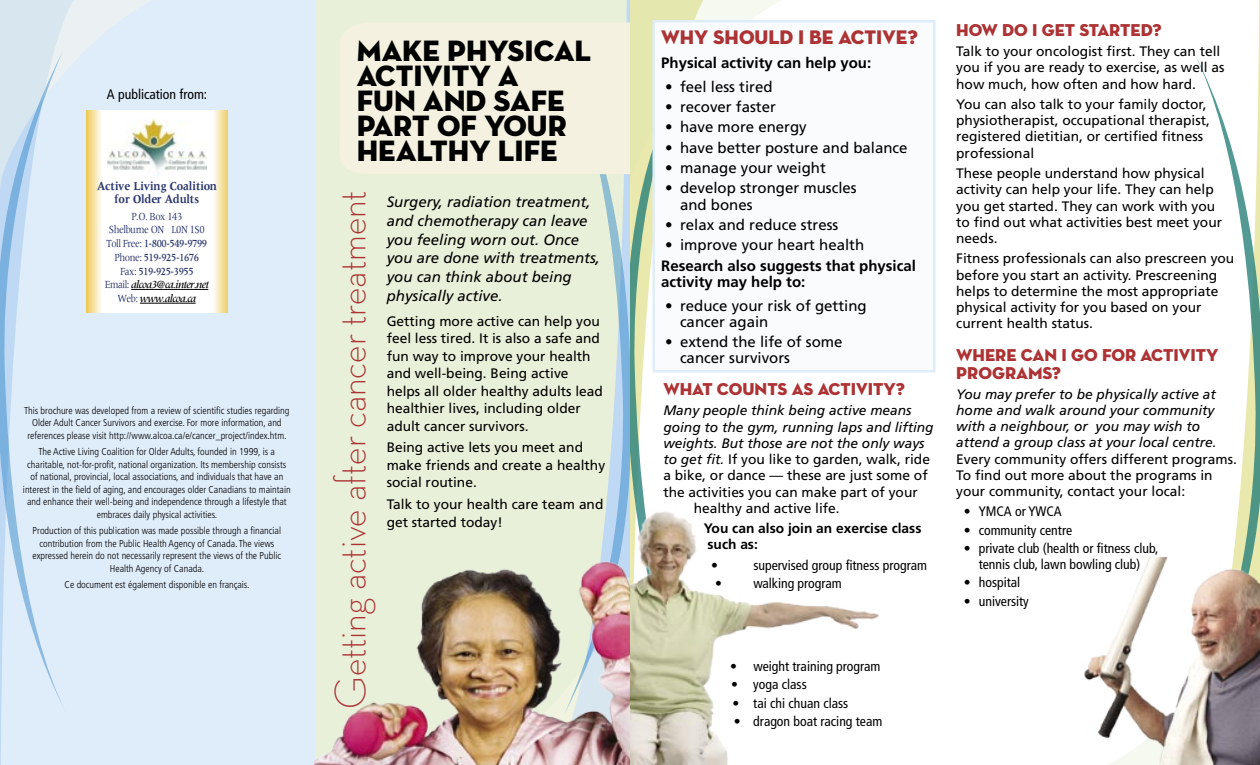
<style>
.page{position:relative;width:1260px;height:765px;background:#fff}
.page>*{position:absolute;margin:0;border:0;box-sizing:border-box;transform-origin:0 0}
.subHL1{font:300 45px "Neutraface Display";color:#ac3234}
.t1{font:30px/25px "Neutraface Display Titling";color:#000}
.HL{font:20px "Neutraface Display Titling";color:#ac3234}
.HL-2{font:17.5px/17.5px "Neutraface Display Titling";color:#ac3234}
.body{font:15px/16.2px "Frutiger";color:#000}
.body-2{font:italic 15px/18.8px "Frutiger";color:#000}
.body-3{font:700 15px/16.2px "Frutiger";color:#000}
.body-4{font:13.75px/16.2px "Frutiger";color:#000}
.body-5{font:italic 13.75px/16.2px "Frutiger";color:#000}
.bullet{font:condensed 13.75px/16.2px "Frutiger";color:#000;text-align:center}
.body-6{font:700 13.75px/16.2px "Frutiger";color:#000}
.body_table_ctr{font:condensed 13.75px "Frutiger";color:#000}
.t2{font:700 12.5px/13.8px "Meridien";color:#2a366d;text-align:center;scale:.85 1}
.t3{font:500 11.25px "Meridien";letter-spacing:-.05em;color:#2a366d;scale:.85 1}
.t4{font:italic 500 11.25px "Meridien";letter-spacing:-.05em;color:#000}
.t5{font:11.25px "Meridien";letter-spacing:-.05em;color:#2a366d;scale:.85 1}
.references{font:300 condensed 10px/12.5px "Frutiger";color:#000;text-align:center}
.s1{font-weight:400}
.s2{font-weight:400;font-style:normal;color:#2a366d}
.s3{font-style:italic}
.s4{font-style:normal}
</style>
<div class="page">
<div style="left:307px;top:0;width:16px;height:765px;background:#e8f0d9"></div>
<svg style="left:1195px;top:50px;width:65px;height:508px"></svg>
<div style="left:0;top:0;width:315px;height:765px;background:#dfecfa"></div>
<div style="left:316px;top:0;width:313px;height:765px;background:#e8f0d9"></div>
<svg style="left:91px;top:111px;width:137px;height:202px;background:#fcf9ec"></svg>
<hr style="left:131px;top:289px;width:77px;height:1px;background:#000">
<hr style="left:140px;top:303px;width:56px;height:1px;background:#000">
<svg style="left:600px;top:174px;width:30px;height:354px"></svg>
<svg style="left:0;top:188px;width:91px;height:577px"></svg>
<svg style="left:0;top:0;width:217px;height:188px"></svg>
<svg style="left:0;top:50px;width:67px;height:665px"></svg>
<svg style="left:630px;top:0;width:151px;height:50px;fill:#e4e7ae"></svg>
<svg style="left:630px;top:50px;width:67px;height:435px"></svg>
<div style="left:654px;top:21px;width:280px;height:350px;background:#f9fbfd"></div>
<div style="left:652px;top:20px;width:284px;height:352px;border:2px solid #dfecfa"></div>
<div style="left:340px;top:22px;width:290px;height:152px;background:#f4f1e0"></div>
<img style="left:630px;top:485px;width:249px;height:280px">
<img style="left:315px;top:528px;width:315px;height:237px">
<img style="left:1084px;top:558px;width:176px;height:207px">
<p class="body_table_ctr" style="left:107px;top:86px;width:102px">A publication from:</p>
<p class="t2" style="left:97px;top:178px;width:143px">Active Living Coalition for Older Adults</p>
<p class="t5" style="left:131px;top:210px;width:61px">P.O. Box 143</p>
<p class="t5" style="left:109px;top:224px;width:114px">Shelburne ON L0N 1S0</p>
<p class="t3" style="left:107px;top:237px;width:120px"><span class="s1">Toll Free:</span> 1-800-549-9799</p>
<p class="t3" style="left:115px;top:251px;width:101px"><span class="s1">Phone:</span> 519-925-1676</p>
<p class="t3" style="left:120px;top:265px;width:88px"><span class="s1">Fax:</span> 519-925-3955</p>
<p class="t4" style="left:105px;top:279px;width:106px"><span class="s2">Email:</span> alcoa3@ca.inter.net</p>
<p class="t4" style="left:118px;top:293px;width:80px"><span class="s2">Web:</span> www.alcoa.ca</p>
<p class="references" style="left:24px;top:404px;width:267px">This brochure was developed from a review of scientific studies regarding<br>Older Adult Cancer Survivors and exercise. For more information, and references please visit http://www.alcoa.ca/e/cancer_project/index.htm.</p>
<p class="references" style="left:23px;top:446px;width:269px">The Active Living Coalition for Older Adults, founded in 1999, is a charitable, not-for-profit, national organization. Its membership consists of national, provincial, local associations, and individuals that have an interest in the field of aging, and encourages older Canadians to maintain and enhance their well-being and independence through a lifestyle that embraces daily physical activities.</p>
<p class="references" style="left:32px;top:524px;width:250px">Production of this publication was made possible through a financial contribution from the Public Health Agency of Canada. The views expressed herein do not necessarily represent the views of the Public Health Agency of Canada.</p>
<p class="references" style="left:65px;top:578px;width:186px">Ce document est également disponible en français.</p>
<p class="t1" style="left:357px;top:38px;width:236px">MAKE PHYSICAL<br>ACTIVITY A<br>FUN AND SAFE<br>PART OF YOUR<br>HEALTHY LIFE</p>
<p class="subHL1" style="left:326px;top:709px;width:520px;rotate:-90deg">Getting active after cancer treatment</p>
<p class="body-2" style="left:387px;top:192px;width:215px">Surgery, radiation treatment, and chemotherapy can leave you feeling worn out. Once you are done with treatments, you can think about being physically active.</p>
<p class="body-4" style="left:387px;top:312px;width:218px;line-height:17.5px">Getting more active can help you feel less tired. It is also a safe and fun way to improve your health and well-being. Being active helps all older healthy adults lead healthier lives, including older adult cancer survivors.</p>
<p class="body-4" style="left:387px;top:439px;width:220px;line-height:17.5px">Being active lets you meet and make friends and create a healthy social routine.</p>
<p class="body-4" style="left:387px;top:495px;width:218px;line-height:17.5px">Talk to your health care team and get started today!</p>
<p class="HL" style="left:661px;top:25px;width:258px">WHY SHOULD I BE ACTIVE?</p>
<p class="body-3" style="left:661px;top:55px;width:212px">Physical activity can help you:</p>
<p class="body" style="left:665px;top:78px;width:109px">• feel less tired</p>
<p class="body" style="left:665px;top:99px;width:112px">• recover faster</p>
<p class="body" style="left:665px;top:119px;width:143px">• have more energy</p>
<p class="body" style="left:665px;top:139px;width:244px">• have better posture and balance</p>
<p class="body" style="left:665px;top:160px;width:162px">• manage your weight</p>
<p class="body" style="left:680px;top:180px;width:178px;text-indent:-15px">• develop stronger muscles and bones</p>
<p class="body" style="left:665px;top:217px;width:175px">• relax and reduce stress</p>
<p class="body" style="left:665px;top:237px;width:201px">• improve your heart health</p>
<p class="body-3" style="left:661px;top:257px;width:256px">Research also suggests that physical activity may help to:</p>
<p class="body" style="left:680px;top:297px;width:188px;text-indent:-15px">• reduce your risk of getting cancer again</p>
<p class="body" style="left:680px;top:334px;width:164px;text-indent:-15px">• extend the life of some cancer survivors</p>
<p class="HL-2" style="left:663px;top:381px;width:243px">WHAT COUNTS AS ACTIVITY?</p>
<p class="body-5" style="left:663px;top:402px;width:250px">Many people think being active means</p>
<p class="body-5" style="left:663px;top:419px;width:272px">going to the gym, running laps and lifting</p>
<p class="body-5" style="left:663px;top:435px;width:263px">weights. But those are not the only ways</p>
<p class="body-4" style="left:663px;top:451px;width:268px"><span class="s3">to get fit.</span> If you like to garden, walk, ride</p>
<p class="body-4" style="left:663px;top:467px;width:266px">a bike, or dance — these are just some of</p>
<p class="body-4" style="left:663px;top:484px;width:256px">the activities you can make part of your</p>
<p class="body-4" style="left:694px;top:500px;width:147px">healthy and active life.</p>
<p class="body-6" style="left:704px;top:520px;width:219px">You can also join an exercise class such as:</p>
<p class="bullet" style="left:711px;top:557px;width:8px">•</p>
<p class="bullet" style="left:753px;top:557px;width:175px">supervised group fitness program</p>
<p class="bullet" style="left:715px;top:575px;width:128px">• walking program</p>
<p class="bullet" style="left:730px;top:658px;width:152px">• weight training program</p>
<p class="bullet" style="left:731px;top:677px;width:77px">• yoga class</p>
<p class="bullet" style="left:732px;top:695px;width:117px">• tai chi chuan class</p>
<p class="bullet" style="left:734px;top:713px;width:150px">• dragon boat racing team</p>
<p class="HL-2" style="left:956px;top:22px;width:207px">HOW DO I GET STARTED?</p>
<p class="body-4" style="left:956px;top:43px;width:270px">Talk to your oncologist first. They can tell you if you are ready to exercise, as well as how much, how often and how hard.</p>
<p class="body-4" style="left:956px;top:96px;width:255px">You can also talk to your family doctor, physiotherapist, occupational therapist, registered dietitian, or certified fitness professional</p>
<p class="body-4" style="left:956px;top:165px;width:267px">These people understand how physical activity can help your life. They can help you get started. They can work with you to find out what activities best meet your needs.</p>
<p class="body-4" style="left:956px;top:250px;width:280px">Fitness professionals can also prescreen you before you start an activity. Prescreening helps to determine the most appropriate physical activity for you based on your current health status.</p>
<p class="HL-2" style="left:956px;top:347px;width:264px">WHERE CAN I GO FOR ACTIVITY<br>PROGRAMS?</p>
<p class="body-5" style="left:956px;top:386px;width:282px">You may prefer to be physically active at home and walk around your community with a neighbour, or you may wish to attend a group class at your local centre.<br><span class="s4">Every community offers different programs.<br>To find out more about the programs in your community, contact your local:</span></p>
<p class="bullet" style="left:964px;top:504px;width:99px">• YMCA or YWCA</p>
<p class="bullet" style="left:964px;top:522px;width:110px">• community centre</p>
<p class="bullet" style="left:964px;top:540px;width:196px">• private club (health or fitness club, tennis club, lawn bowling club)</p>
<p class="bullet" style="left:964px;top:575px;width:58px">• hospital</p>
<p class="bullet" style="left:964px;top:593px;width:67px">• university</p>
</div>
